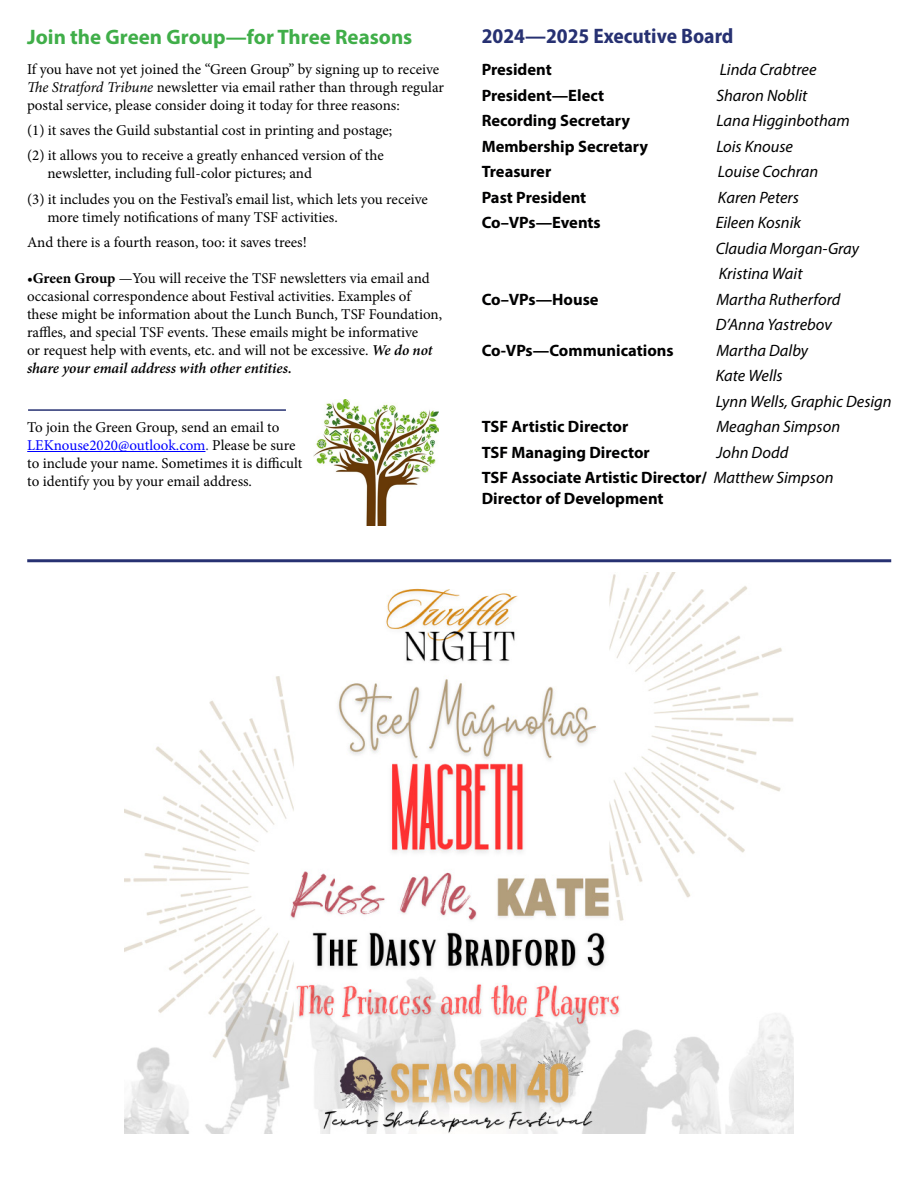
<style>
.page{position:relative;width:918px;height:1188px;background:#fff}
.page>*{position:absolute;margin:0;border:0;box-sizing:border-box;transform-origin:0 0}
.t1{font:700 21px "Myriad Pro";color:#40ae49}
.t2{font:700 semi-condensed 21px "Myriad Pro";color:#273172}
.t3{font:700 16.5px "Myriad Pro";color:#000001}
.t4{font:italic 16.5px "Myriad Pro";color:#000001}
.t5{font:15px/18px "Minion Pro";color:#000001}
.s1{font-style:italic}
.s2{font-weight:700}
.s3{font-weight:600;font-style:italic}
.s4{color:#00f}
.s5{color:#273172}
.s6{font-weight:400;font-style:italic}
</style>
<div class="page">
<hr style="left:27px;top:559px;width:864px;height:3px;background:#273172">
<hr style="left:27px;top:451px;width:178px;height:1px;background:#00f">
<hr style="left:28px;top:409px;width:258px;height:2px;background:#273172">
<img style="left:313px;top:400px;width:125px;height:125px">
<img style="left:125px;top:573px;width:668px;height:560px">
<p class="t1" style="left:27px;top:23px;width:387px">Join the Green Group—for Three Reasons</p>
<p class="t5" style="left:27px;top:60px;width:419px">If you have not yet joined the “Green Group” by signing up to receive<br><span class="s1">The Stratford Tribune</span> newsletter via email rather than through regular postal service, please consider doing it today for three reasons:</p>
<p class="t5" style="left:27px;top:121px;width:367px">(1) it saves the Guild substantial cost in printing and postage;</p>
<p class="t5" style="left:47px;top:147px;width:338px;text-indent:-20px">(2) it allows you to receive a greatly enhanced version of the newsletter, including full-color pictures; and</p>
<p class="t5" style="left:47px;top:190px;width:382px;text-indent:-20px">(3) it includes you on the Festival’s email list, which lets you receive more timely notifications of many TSF activities.</p>
<p class="t5" style="left:27px;top:233px;width:281px">And there is a fourth reason, too: it saves trees!</p>
<p class="t5" style="left:27px;top:269px;width:417px">•<span class="s2">Green Group</span> —You will receive the TSF newsletters via email and occasional correspondence about Festival activities. Examples of these might be information about the Lunch Bunch, TSF Foundation, raffles, and special TSF events. These emails might be informative<br>or request help with events, etc. and will not be excessive. <span class="s3">We do not share your email address with other entities.</span></p>
<p class="t5" style="left:27px;top:418px;width:277px">To join the Green Group, send an email to <span class="s4">LEKnouse2020@outlook.com</span><span class="s5">.</span> Please be sure to include your name. Sometimes it is difficult to identify you by your email address.</p>
<p class="t2" style="left:482px;top:22px;width:253px">2024—2025 Executive Board</p>
<p class="t3" style="left:482px;top:59px;width:72px">President</p>
<p class="t4" style="left:720px;top:60px;width:98px">Linda Crabtree</p>
<p class="t3" style="left:482px;top:85px;width:124px">President—Elect</p>
<p class="t4" style="left:716px;top:85px;width:93px">Sharon Noblit</p>
<p class="t3" style="left:482px;top:110px;width:150px">Recording Secretary</p>
<p class="t4" style="left:716px;top:111px;width:135px">Lana Higginbotham</p>
<p class="t3" style="left:482px;top:136px;width:168px">Membership Secretary</p>
<p class="t4" style="left:716px;top:136px;width:78px">Lois Knouse</p>
<p class="t3" style="left:482px;top:161px;width:71px">Treasurer</p>
<p class="t4" style="left:718px;top:162px;width:102px">Louise Cochran</p>
<p class="t3" style="left:482px;top:187px;width:106px">Past President</p>
<p class="t4" style="left:718px;top:187px;width:83px">Karen Peters</p>
<p class="t3" style="left:482px;top:212px;width:121px">Co–VPs—Events</p>
<p class="t4" style="left:716px;top:213px;width:87px">Eileen Kosnik</p>
<p class="t4" style="left:716px;top:238px;width:145px">Claudia Morgan-Gray</p>
<p class="t4" style="left:719px;top:264px;width:85px">Kristina Wait</p>
<p class="t3" style="left:482px;top:289px;width:118px">Co–VPs—House</p>
<p class="t4" style="left:716px;top:289px;width:126px">Martha Rutherford</p>
<p class="t4" style="left:716px;top:315px;width:118px">D’Anna Yastrebov</p>
<p class="t3" style="left:482px;top:340px;width:194px">Co-VPs—Communications</p>
<p class="t4" style="left:716px;top:340px;width:93px">Martha Dalby</p>
<p class="t4" style="left:716px;top:366px;width:69px">Kate Wells</p>
<p class="t4" style="left:716px;top:391px;width:178px">Lynn Wells, Graphic Design</p>
<p class="t3" style="left:482px;top:416px;width:148px">TSF Artistic Director</p>
<p class="t4" style="left:716px;top:417px;width:125px">Meaghan Simpson</p>
<p class="t3" style="left:482px;top:442px;width:170px">TSF Managing Director</p>
<p class="t4" style="left:716px;top:442px;width:74px">John Dodd</p>
<p class="t3" style="left:482px;top:467px;width:353px">TSF Associate Artistic Director/ <span class="s6">Matthew Simpson</span></p>
<p class="t3" style="left:482px;top:488px;width:183px">Director of Development</p>
</div>
